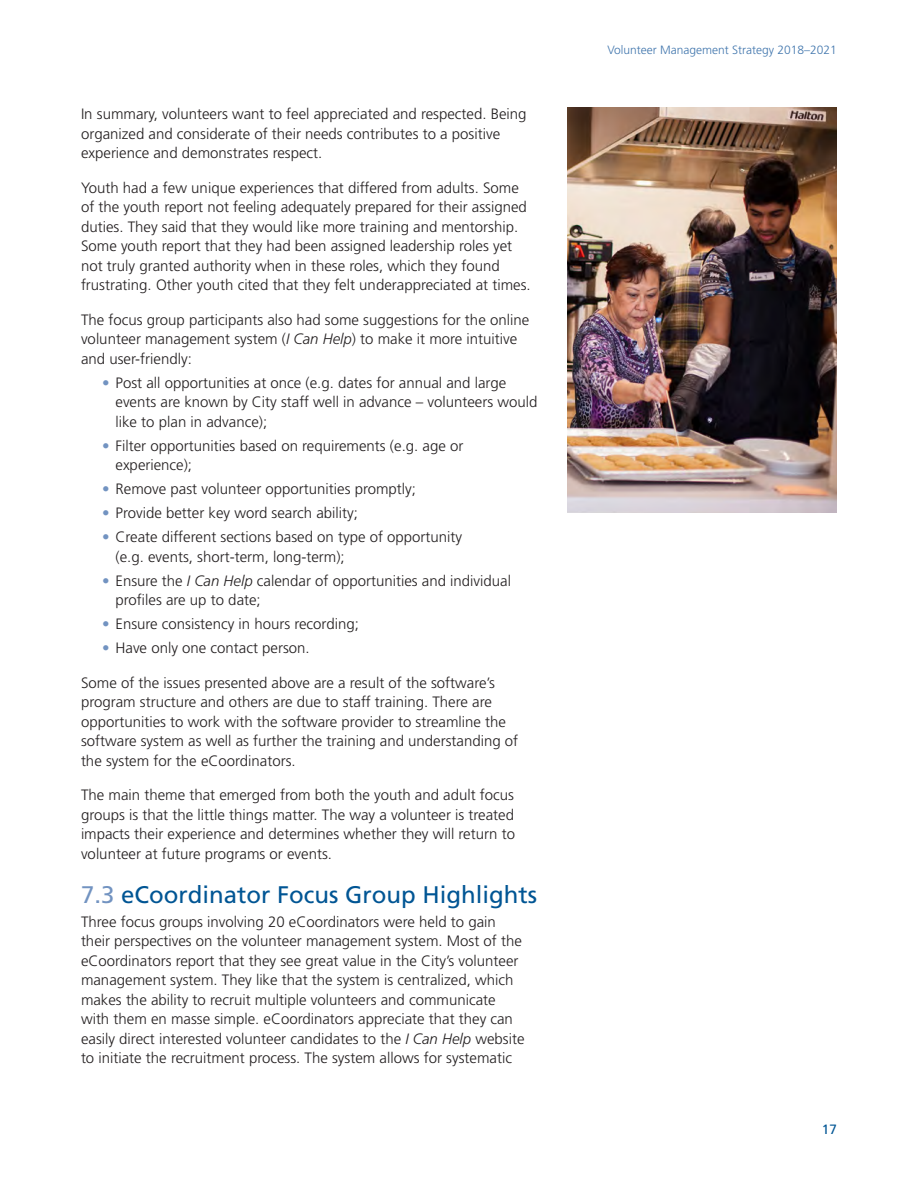
<style>
.page{position:relative;width:918px;height:1188px;background:#fff}
.page>*{position:absolute;margin:0;border:0;box-sizing:border-box;transform-origin:0 0}
.Subhead_1{font:24px "Frutiger LT Std";color:#005594}
.Body{font:300 15px/19.5px "Frutiger LT Std";color:#231f20}
.Body__First_Para{font:300 15px/19.5px "Frutiger LT Std";color:#231f20}
.t1{font:13.5px "Frutiger LT Std";color:#005594}
.t2{font:300 12px "Frutiger LT Std";color:#4176ad}
.s1{font-style:italic}
.s2{color:#7293c1}
</style>
<div class="page">
<img style="left:567px;top:108px;width:270px;height:405px">
<p class="Body" style="left:81px;top:105px;width:447px">In summary, volunteers want to feel appreciated and respected. Being organized and considerate of their needs contributes to a positive experience and demonstrates respect.</p>
<p class="Body" style="left:81px;top:178px;width:451px">Youth had a few unique experiences that differed from adults. Some of the youth report not feeling adequately prepared for their assigned duties. They said that they would like more training and mentorship.<br>Some youth report that they had been assigned leadership roles yet not truly granted authority when in these roles, which they found frustrating. Other youth cited that they felt underappreciated at times.</p>
<p class="Body" style="left:81px;top:310px;width:450px">The focus group participants also had some suggestions for the online volunteer management system (<span class="s1">I Can Help</span>) to make it more intuitive and user-friendly:</p>
<p class="Body__First_Para" style="left:116px;top:373px;width:424px;text-indent:-14px"><span class="s2">•</span> Post all opportunities at once (e.g. dates for annual and large events are known by City staff well in advance – volunteers would like to plan in advance);</p>
<p class="Body__First_Para" style="left:116px;top:436px;width:349px;text-indent:-14px"><span class="s2">•</span> Filter opportunities based on requirements (e.g. age or experience);</p>
<p class="Body__First_Para" style="left:102px;top:480px;width:316px"><span class="s2">•</span> Remove past volunteer opportunities promptly;</p>
<p class="Body__First_Para" style="left:102px;top:504px;width:258px"><span class="s2">•</span> Provide better key word search ability;</p>
<p class="Body__First_Para" style="left:116px;top:528px;width:348px;text-indent:-14px"><span class="s2">•</span> Create different sections based on type of opportunity (e.g. events, short-term, long-term);</p>
<p class="Body__First_Para" style="left:116px;top:571px;width:397px;text-indent:-14px"><span class="s2">•</span> Ensure the <span class="s1">I Can Help</span> calendar of opportunities and individual profiles are up to date;</p>
<p class="Body__First_Para" style="left:102px;top:615px;width:258px"><span class="s2">•</span> Ensure consistency in hours recording;</p>
<p class="Body__First_Para" style="left:102px;top:639px;width:209px"><span class="s2">•</span> Have only one contact person.</p>
<p class="Body" style="left:81px;top:673px;width:439px">Some of the issues presented above are a result of the software’s program structure and others are due to staff training. There are opportunities to work with the software provider to streamline the software system as well as further the training and understanding of the system for the eCoordinators.</p>
<p class="Body" style="left:81px;top:786px;width:436px;text-align:justify">The main theme that emerged from both the youth and adult focus groups is that the little things matter. The way a volunteer is treated impacts their experience and determines whether they will return to volunteer at future programs or events.</p>
<p class="Subhead_1" style="left:81px;top:880px;width:458px"><span class="s2">7.3</span> eCoordinator Focus Group Highlights</p>
<p class="Body__First_Para" style="left:81px;top:912px;width:445px">Three focus groups involving 20 eCoordinators were held to gain their perspectives on the volunteer management system. Most of the eCoordinators report that they see great value in the City’s volunteer management system. They like that the system is centralized, which makes the ability to recruit multiple volunteers and communicate with them en masse simple. eCoordinators appreciate that they can easily direct interested volunteer candidates to the <span class="s1">I Can Help</span> website to initiate the recruitment process. The system allows for systematic</p>
<p class="t2" style="left:608px;top:43px;width:231px">Volunteer Management Strategy 2018–2021</p>
<p class="t1" style="left:822px;top:1121px;width:17px">17</p>
</div>
